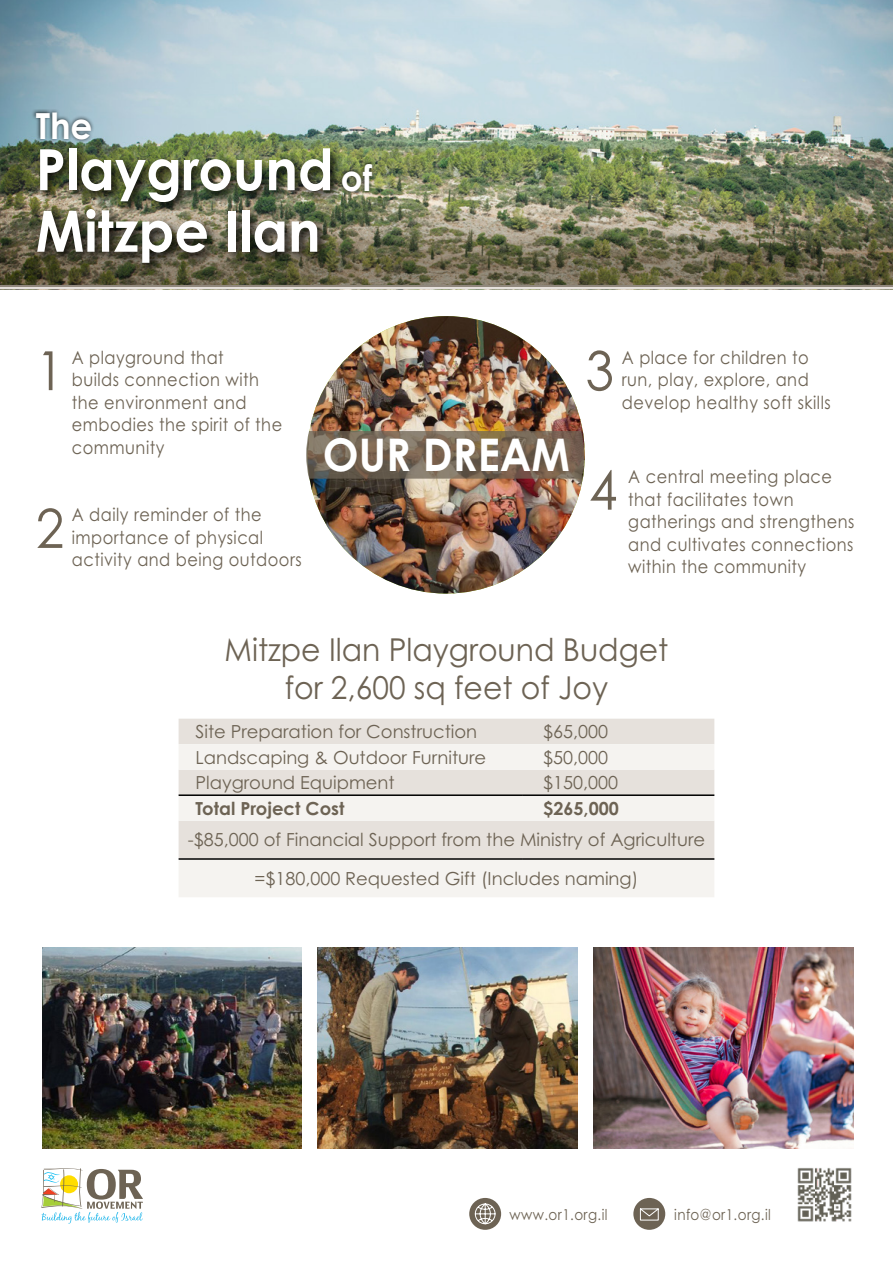
<style>
.page{position:relative;width:893px;height:1263px;background:#fff}
.page>*{position:absolute;margin:0;border:0;box-sizing:border-box;transform-origin:0 0}
.t1{font:700 57px/61.5px "Century Gothic Pro";color:#fff;scale:.95 1}
.t2{font:54px "Century Gothic Pro";color:#6d6354;scale:.95 1}
.t3{font:700 45px "Century Gothic Pro";color:#fff;scale:.95 1}
.t4{font:700 36px "Century Gothic Pro";color:#fff;scale:.95 1}
.t5{font:31.5px/37.8px "Century Gothic Pro";color:#6d6354;text-align:center;scale:.95 1}
.t6{font:18px/22.5px "Century Gothic Pro";letter-spacing:.03em;color:#6d6354;scale:.9 1}
.t7{font:18px/38.2px "Century Gothic Pro";color:#6d6354;text-align:center}
.t8{font:700 18px "Century Gothic Pro";color:#6d6354}
.t9{font:18px "Century Gothic Pro";letter-spacing:.03em;color:#6d6354}
.t10{font:15px "Century Gothic Pro";letter-spacing:.03em;color:#6d6354;scale:.9 1}
</style>
<div class="page">
<img style="left:43px;top:947px;width:258px;height:201px">
<img style="left:0;top:0;width:893px;height:187px">
<hr style="left:0;top:285px;width:893px;height:4px;background:#e6e1dc">
<img style="left:0;top:187px;width:893px;height:100px">
<svg style="left:41px;top:1168px;width:102px;height:56px"></svg>
<img style="left:797px;top:1168px;width:55px;height:54px">
<div style="left:469px;top:1198px;width:32px;height:32px;background:#6d6354;border-radius:50%"></div>
<svg style="left:475px;top:1203px;width:21px;height:22px"></svg>
<div style="left:633px;top:1198px;width:32px;height:32px;background:#6d6354;border-radius:50%"></div>
<svg style="left:639px;top:1208px;width:20px;height:13px"></svg>
<img style="left:317px;top:947px;width:261px;height:201px">
<img style="left:593px;top:947px;width:260px;height:201px">
<img style="left:307px;top:316px;width:278px;height:278px;border-radius:139px">
<svg style="left:306px;top:431px;width:278px;height:48px;background:#765"></svg>
<div style="left:33px;top:143px;width:311px;height:133px;background:#000;opacity:.95"></div>
<div style="left:32px;top:109px;width:63px;height:34px;background:#000;opacity:.75"></div>
<div style="left:338px;top:160px;width:39px;height:35px;background:#000;opacity:.75"></div>
<div style="left:179px;top:719px;width:535px;height:25px;background:#e6e1dc"></div>
<svg style="left:179px;top:744px;width:535px;height:153px;fill:#f5f3f0"></svg>
<hr style="left:522px;top:794px;width:192px;height:2px;background:#000">
<hr style="left:179px;top:794px;width:343px;height:2px;background:#000">
<hr style="left:522px;top:858px;width:192px;height:2px;background:#000">
<hr style="left:179px;top:858px;width:343px;height:2px;background:#000">
<h3 class="t4" style="left:36px;top:104px;width:61px">The</h3>
<h1 class="t1" style="left:36px;top:138px;width:315px">Playground<br>Mitzpe Ilan</h1>
<h3 class="t4" style="left:341px;top:156px;width:35px">of</h3>
<h2 class="t2" style="left:36px;top:338px;width:31px">1</h2>
<p class="t6" style="left:72px;top:346px;width:235px">A playground that<br>builds connection with the environment and embodies the spirit of the</p>
<p class="t6" style="left:72px;top:436px;width:104px">community</p>
<h2 class="t2" style="left:36px;top:495px;width:31px">2</h2>
<p class="t6" style="left:72px;top:503px;width:257px">A daily reminder of the importance of physical activity and being outdoors</p>
<h3 class="t3" style="left:323px;top:427px;width:262px">OUR DREAM</h3>
<h2 class="t2" style="left:585px;top:338px;width:31px">3</h2>
<p class="t6" style="left:622px;top:346px;width:234px">A place for children to run, play, explore, and develop healthy soft skills</p>
<h2 class="t2" style="left:589px;top:457px;width:31px">4</h2>
<p class="t6" style="left:628px;top:465px;width:253px">A central meeting place that facilitates town gatherings and strengthens and cultivates connections within the community</p>
<h3 class="t5" style="left:225px;top:630px;width:469px">Mitzpe Ilan Playground Budget for 2,600 sq feet of Joy</h3>
<p class="t7" style="left:196px;top:712px;width:283px">Site Preparation for Construction</p>
<p class="t9" style="left:543px;top:721px;width:66px">$65,000</p>
<p class="t7" style="left:196px;top:738px;width:292px">Landscaping &amp; Outdoor Furniture</p>
<p class="t9" style="left:543px;top:746px;width:66px">$50,000</p>
<p class="t7" style="left:196px;top:763px;width:201px">Playground Equipment</p>
<p class="t9" style="left:543px;top:772px;width:76px">$150,000</p>
<p class="t8" style="left:543px;top:797px;width:77px">$265,000</p>
<p class="t8" style="left:196px;top:797px;width:150px">Total Project Cost</p>
<p class="t7" style="left:188px;top:821px;width:519px">-$85,000 of Financial Support from the Ministry of Agriculture =$180,000 Requested Gift (Includes naming(</p>
<p class="t10" style="left:510px;top:1206px;width:110px">www.or1.org i l.</p>
<p class="t10" style="left:674px;top:1206px;width:109px">info@or1.org i l.</p>
</div>
